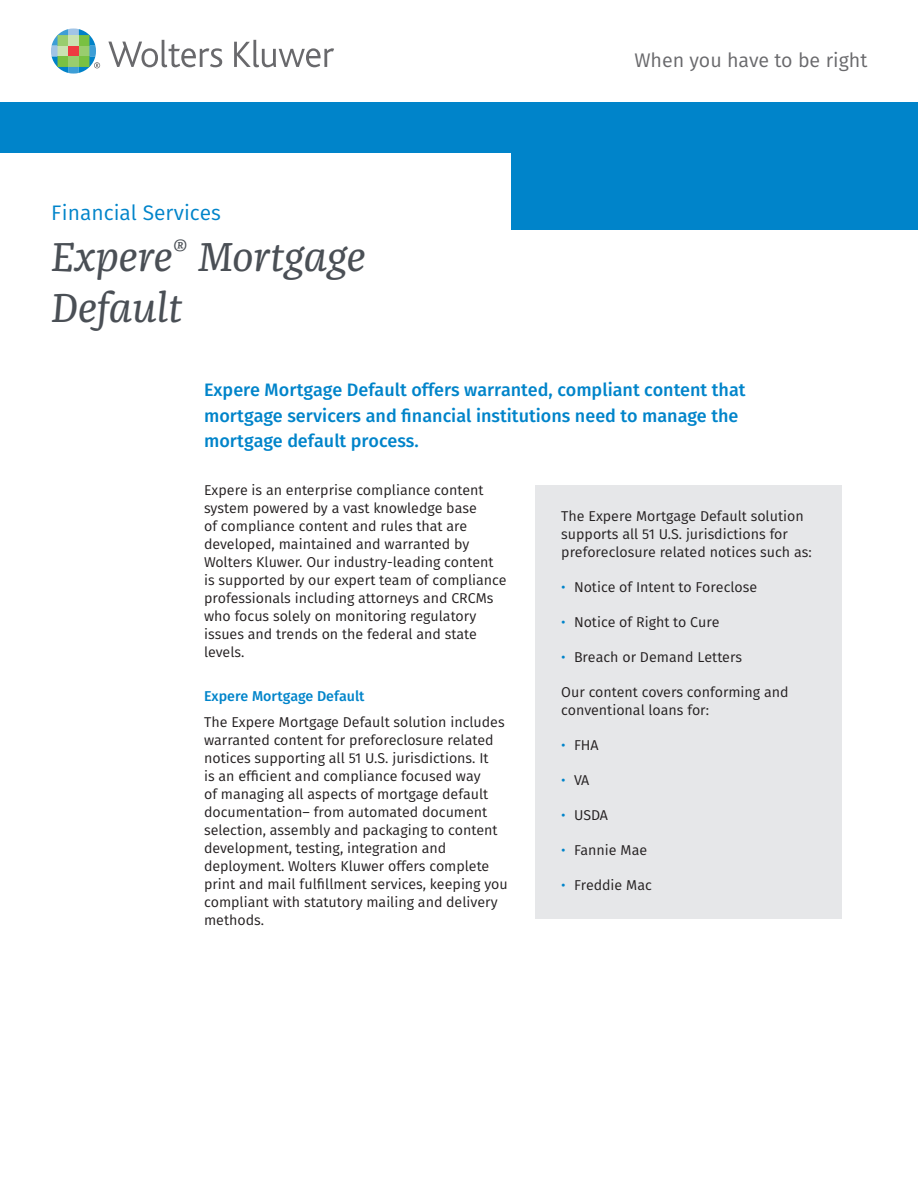
<style>
.page{position:relative;width:918px;height:1188px;background:#fff}
.page>*{position:absolute;margin:0;border:0;box-sizing:border-box;transform-origin:0 0}
.Headline{font:italic 42px/51px "Franziska Pro";color:#4a4f55}
.Division_Name{font:21px "Fira Sans";color:#0084ca}
.t1{font:19.65px "Fira Sans";color:#69696c}
.Intro_Text{font:500 18px/25.5px "Fira Sans";color:#0084ca}
.Text{font:14.25px/18px "Fira Sans";color:#231f20}
.Subhead{font:500 14.25px "Fira Sans";color:#0084ca}
.s1{color:#0084ca}
</style>
<div class="page">
<svg style="left:108px;top:40px;width:114px;height:27px"></svg>
<svg style="left:234px;top:40px;width:100px;height:27px"></svg>
<svg style="left:51px;top:28px;width:49px;height:46px"></svg>
<div style="left:0;top:102px;width:918px;height:128px;background:#0084ca"></div>
<div style="left:0;top:153px;width:510px;height:230px;background:#fff"></div>
<div style="left:536px;top:485px;width:306px;height:433px;background:#e6e7e9"></div>
<p class="Division_Name" style="left:51px;top:198px;width:171px">Financial Services</p>
<p class="Headline" style="left:51px;top:231px;width:316px">Expere<sup>®</sup> Mortgage<br>Default</p>
<h3 class="t1" style="left:634px;top:46px;width:235px">When you have to be right</h3>
<p class="Intro_Text" style="left:204px;top:377px;width:543px">Expere Mortgage Default offers warranted, compliant content that mortgage servicers and financial institutions need to manage the mortgage default process.</p>
<p class="Text" style="left:204px;top:481px;width:304px">Expere is an enterprise compliance content system powered by a vast knowledge base<br>of compliance content and rules that are developed, maintained and warranted by Wolters Kluwer. Our industry-leading content is supported by our expert team of compliance professionals including attorneys and CRCMs who focus solely on monitoring regulatory issues and trends on the federal and state levels.</p>
<p class="Subhead" style="left:204px;top:686px;width:162px">Expere Mortgage Default</p>
<p class="Text" style="left:204px;top:713px;width:305px">The Expere Mortgage Default solution includes warranted content for preforeclosure related notices supporting all 51 U.S. jurisdictions. It<br>is an efficient and compliance focused way<br>of managing all aspects of mortgage default documentation– from automated document selection, assembly and packaging to content development, testing, integration and deployment. Wolters Kluwer offers complete print and mail fulfillment services, keeping you compliant with statutory mailing and delivery methods.</p>
<p class="Text" style="left:561px;top:507px;width:252px">The Expere Mortgage Default solution supports all 51 U.S. jurisdictions for preforeclosure related notices such as:</p>
<p class="Text" style="left:561px;top:578px;width:197px"><span class="s1">•</span> Notice of Intent to Foreclose</p>
<p class="Text" style="left:561px;top:613px;width:160px"><span class="s1">•</span> Notice of Right to Cure</p>
<p class="Text" style="left:561px;top:648px;width:182px"><span class="s1">•</span> Breach or Demand Letters</p>
<p class="Text" style="left:561px;top:683px;width:229px">Our content covers conforming and conventional loans for:</p>
<p class="Text" style="left:561px;top:736px;width:39px"><span class="s1">•</span> FHA</p>
<p class="Text" style="left:561px;top:771px;width:30px"><span class="s1">•</span> VA</p>
<p class="Text" style="left:561px;top:806px;width:48px"><span class="s1">•</span> USDA</p>
<p class="Text" style="left:561px;top:841px;width:88px"><span class="s1">•</span> Fannie Mae</p>
<p class="Text" style="left:561px;top:876px;width:92px"><span class="s1">•</span> Freddie Mac</p>
</div>
